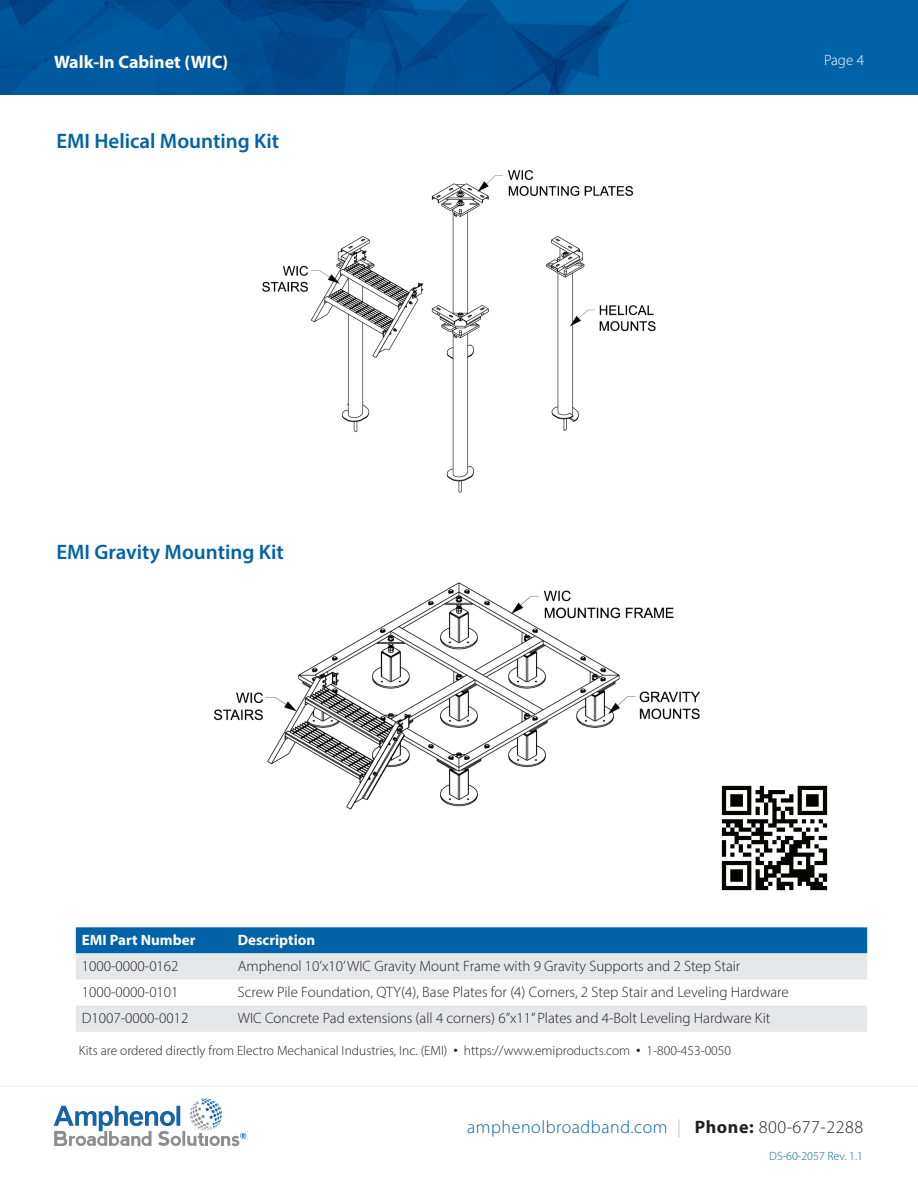
<style>
.page{position:relative;width:918px;height:1188px;background:#fff}
.page>*{position:absolute;margin:0;border:0;box-sizing:border-box;transform-origin:0 0}
.t1{font:600 21px "Myriad Pro";color:#0163a7}
.t2{font:300 18px "Myriad Pro";letter-spacing:.03em;color:#0163a7}
.t3{font:700 18px "Myriad Pro";color:#fff}
.t4{font:300 15px "Myriad Pro";color:#231f20}
.t5{font:700 15px "Myriad Pro";color:#fff}
.t6{font:300 15px "Myriad Pro";color:#fff}
.t7{font:300 13.5px "Myriad Pro";color:#231f20}
.t8{font:300 12px "Myriad Pro";color:#0163a7}
.s1{font-size:18px}
.s2{color:#b8b9bc}
.s3{font-weight:700;color:#231f20}
.s4{color:#231f20}
</style>
<div class="page">
<div style="left:0;top:0;width:918px;height:95px;background:#0163a7"></div>
<svg style="left:0;top:0;width:631px;height:95px"></svg>
<hr style="left:182px;top:1131px;width:3px;height:15px;background:#8b8d8e">
<svg style="left:54px;top:1106px;width:127px;height:40px"></svg>
<svg style="left:187px;top:1098px;width:59px;height:48px"></svg>
<hr style="left:0;top:1085px;width:918px;height:2px;background:#f3f4f5">
<img style="left:262px;top:170px;width:394px;height:323px">
<img style="left:721px;top:785px;width:107px;height:106px">
<div style="left:76px;top:927px;width:791px;height:26px;background:#0163a7"></div>
<svg style="left:76px;top:953px;width:791px;height:79px;fill:#e6e7e9"></svg>
<img style="left:214px;top:582px;width:486px;height:228px">
<p class="t3" style="left:54px;top:50px;width:176px">Walk-In Cabinet (WIC)</p>
<h1 class="t1" style="left:56px;top:128px;width:225px">EMI Helical Mounting Kit</h1>
<p class="t6" style="left:824px;top:51px;width:41px">Page 4</p>
<h1 class="t1" style="left:56px;top:539px;width:229px">EMI Gravity Mounting Kit</h1>
<p class="t5" style="left:82px;top:930px;width:115px">EMI Part Number</p>
<p class="t5" style="left:238px;top:930px;width:79px">Description</p>
<p class="t4" style="left:82px;top:957px;width:98px">1000-0000-0162</p>
<p class="t4" style="left:238px;top:957px;width:504px">Amphenol 10’x10’ WIC Gravity Mount Frame with 9 Gravity Supports and 2 Step Stair</p>
<p class="t4" style="left:82px;top:983px;width:98px">1000-0000-0101</p>
<p class="t4" style="left:238px;top:983px;width:553px">Screw Pile Foundation, QTY(4), Base Plates for (4) Corners, 2 Step Stair and Leveling Hardware</p>
<p class="t4" style="left:82px;top:1009px;width:108px">D1007-0000-0012</p>
<p class="t4" style="left:238px;top:1009px;width:534px">WIC Concrete Pad extensions (all 4 corners) 6”x11” Plates and 4-Bolt Leveling Hardware Kit</p>
<p class="t7" style="left:79px;top:1042px;width:654px">Kits are ordered directly from Electro Mechanical Industries, Inc. (EMI) <span class="s1">•</span> https://www.emiproducts.com <span class="s1">•</span> 1-800-453-0050</p>
<p class="t2" style="left:467px;top:1116px;width:398px">amphenolbroadband.com <span class="s2">|</span> <span class="s3">Phone:</span> <span class="s4">800-677-2288</span></p>
<p class="t8" style="left:769px;top:1148px;width:95px">DS-60-2057 Rev. 1.1</p>
</div>
